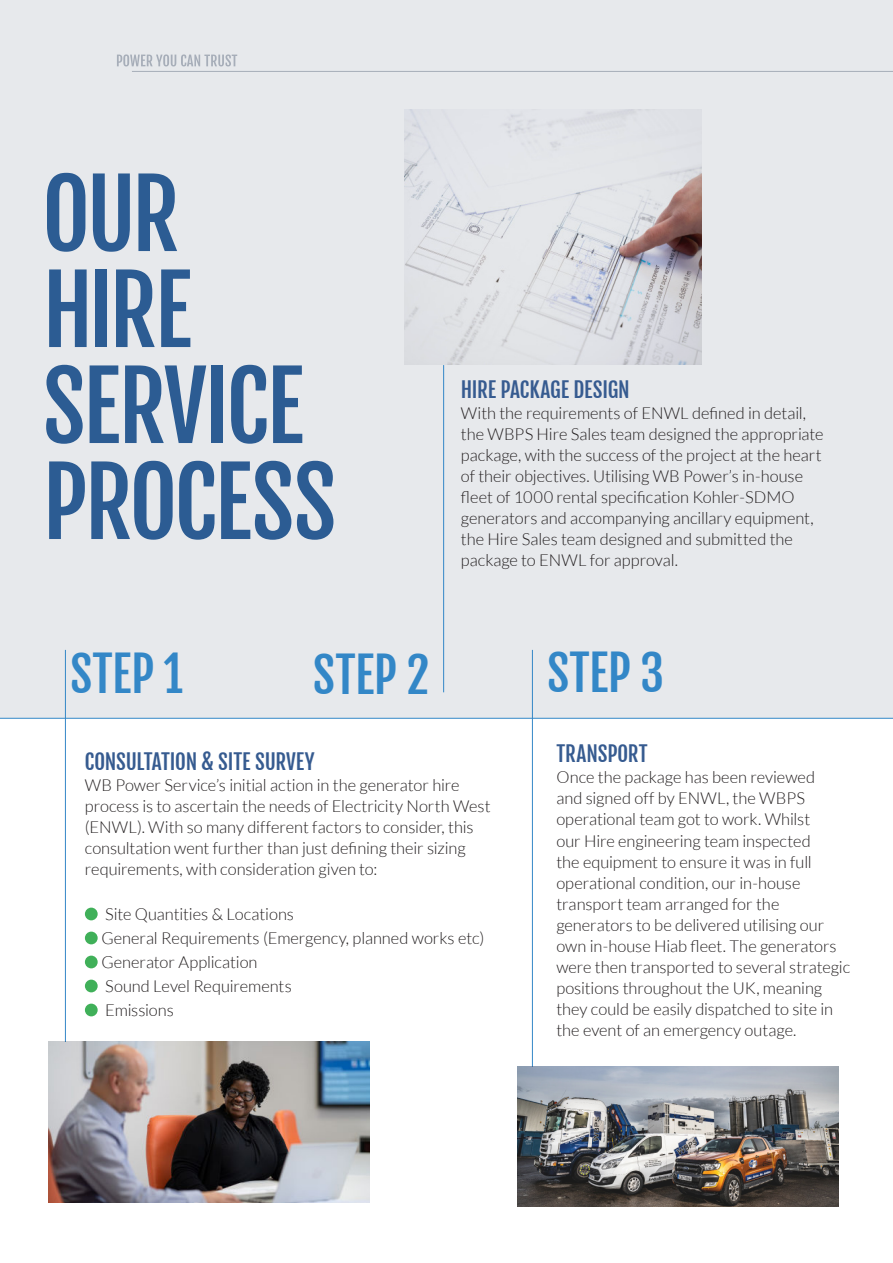
<style>
.page{position:relative;width:893px;height:1263px;background:#fff}
.page>*{position:absolute;margin:0;border:0;box-sizing:border-box;transform-origin:0 0}
.t1{font:93px/96px "Fjalla One";letter-spacing:-.03em;color:#2c5c93}
.t2{font:48px "Fjalla One";letter-spacing:-.01em;color:#3387c7}
.t3{font:21px "Fjalla One";letter-spacing:-.01em;color:#365b90}
.t4{font:300 16.5px/21px "Lato";letter-spacing:-.005em;color:#231f20}
</style>
<div class="page">
<div style="left:0;top:0;width:893px;height:718px;background:#e7e9ec"></div>
<hr style="left:132px;top:71px;width:761px;height:1px;background:#a7aeb9">
<hr style="left:65px;top:650px;width:1px;height:392px;background:#3387c7">
<hr style="left:532px;top:650px;width:1px;height:417px;background:#3387c7">
<svg style="left:117px;top:54px;width:120px;height:12px"></svg>
<hr style="left:443px;top:365px;width:1px;height:327px;background:#3387c7">
<img style="left:518px;top:1067px;width:320px;height:140px">
<img style="left:405px;top:110px;width:297px;height:255px">
<img style="left:49px;top:1042px;width:320px;height:160px">
<div style="left:85px;top:908px;width:13px;height:12px;background:#40b059;border-radius:50%"></div>
<div style="left:85px;top:932px;width:13px;height:12px;background:#40b059;border-radius:50%"></div>
<div style="left:85px;top:956px;width:13px;height:12px;background:#40b059;border-radius:50%"></div>
<div style="left:85px;top:980px;width:13px;height:12px;background:#40b059;border-radius:50%"></div>
<div style="left:85px;top:1004px;width:13px;height:12px;background:#40b059;border-radius:50%"></div>
<hr style="left:0;top:718px;width:893px;height:1px;background:#3387c7">
<h1 class="t1" style="left:43px;top:166px;width:296px">OUR<br>HIRE<br>SERVICE<br>PROCESS</h1>
<p class="t3" style="left:461px;top:378px;width:170px">HIRE PACKAGE DESIGN</p>
<p class="t4" style="left:461px;top:403px;width:364px">With the requirements of ENWL defined in detail, the WBPS Hire Sales team designed the appropriate package, with the success of the project at the heart of their objectives. Utilising WB Power’s in-house fleet of 1000 rental specification Kohler-SDMO generators and accompanying ancillary equipment, the Hire Sales team designed and submitted the package to ENWL for approval.</p>
<h2 class="t2" style="left:70px;top:648px;width:114px">STEP 1</h2>
<h2 class="t2" style="left:313px;top:648px;width:118px">STEP 2</h2>
<h2 class="t2" style="left:547px;top:647px;width:119px">STEP 3</h2>
<p class="t3" style="left:85px;top:750px;width:231px">CONSULTATION &amp; SITE SURVEY</p>
<p class="t4" style="left:85px;top:775px;width:407px">WB Power Service’s initial action in the generator hire process is to ascertain the needs of Electricity North West (ENWL). With so many different factors to consider, this consultation went further than just defining their sizing requirements, with consideration given to:</p>
<p class="t4" style="left:101px;top:902px;width:384px;line-height:24px">Site Quantities &amp; Locations<br>General Requirements (Emergency, planned works etc)<br>Generator Application<br>Sound Level Requirements<br>Emissions</p>
<p class="t3" style="left:556px;top:742px;width:93px">TRANSPORT</p>
<p class="t4" style="left:556px;top:767px;width:295px">Once the package has been reviewed<br>and signed off by ENWL, the WBPS operational team got to work. Whilst<br>our Hire engineering team inspected<br>the equipment to ensure it was in full operational condition, our in-house transport team arranged for the generators to be delivered utilising our own in-house Hiab fleet. The generators were then transported to several strategic positions throughout the UK, meaning they could be easily dispatched to site in the event of an emergency outage.</p>
</div>
